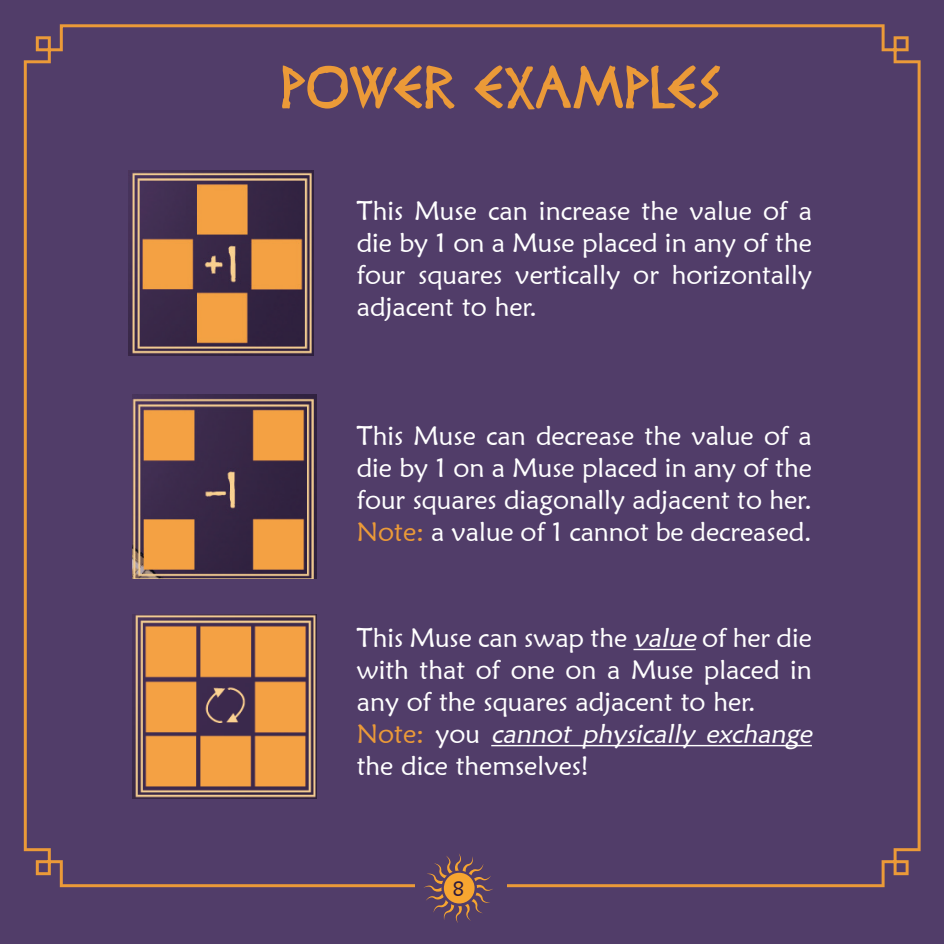
<style>
.page{position:relative;width:944px;height:944px;background:#513d69}
.page>*{position:absolute;margin:0;border:0;box-sizing:border-box;transform-origin:0 0}
.t1{font:53.7px "Diogenes";letter-spacing:.03em;color:#eb9a38}
.t2{font:26.7px/32.1px "Maiandra GD";color:#fff;text-align:justify}
.t3{font:21px "Maiandra GD";color:#2d1a3d}
.s1{color:#eb9a38}
.s2{font-style:italic}
</style>
<div class="page">
<div style="left:24px;top:24px;width:897px;height:863px;background:#513d69"></div>
<div style="left:415px;top:848px;width:91px;height:78px;background:#513d69"></div>
<svg style="left:424px;top:854px;width:69px;height:69px"></svg>
<div style="left:444px;top:873px;width:31px;height:30px;background:#f7a530;border-radius:50%"></div>
<hr style="left:633px;top:649px;width:63px;height:1px;background:#fff">
<hr style="left:491px;top:745px;width:321px;height:1px;background:#fff">
<img style="left:132px;top:394px;width:185px;height:185px">
<img style="left:128px;top:171px;width:185px;height:184px">
<img style="left:132px;top:614px;width:185px;height:185px">
<h1 class="t1" style="left:281px;top:59px;width:441px">POWER EXAMPLES</h1>
<p class="t2" style="left:357px;top:195px;width:457px">This Muse can increase the value of a die by 1 on a Muse placed in any of the four squares vertically or horizontally adjacent to her.</p>
<p class="t2" style="left:357px;top:419px;width:457px">This Muse can decrease the value of a die by 1 on a Muse placed in any of the four squares diagonally adjacent to her.<br><span class="s1">Note:</span> a value of 1 cannot be decreased.</p>
<p class="t2" style="left:357px;top:621px;width:462px;text-align:left">This Muse can swap the <span class="s2">value</span> of her die with that of one on a Muse placed in any of the squares adjacent to her.<br><span class="s1">N o t e :</span> y o u <span class="s2">cannot physically exchange </span>the dice themselves!</p>
<p class="t3" style="left:453px;top:876px;width:13px">8</p>
</div>
